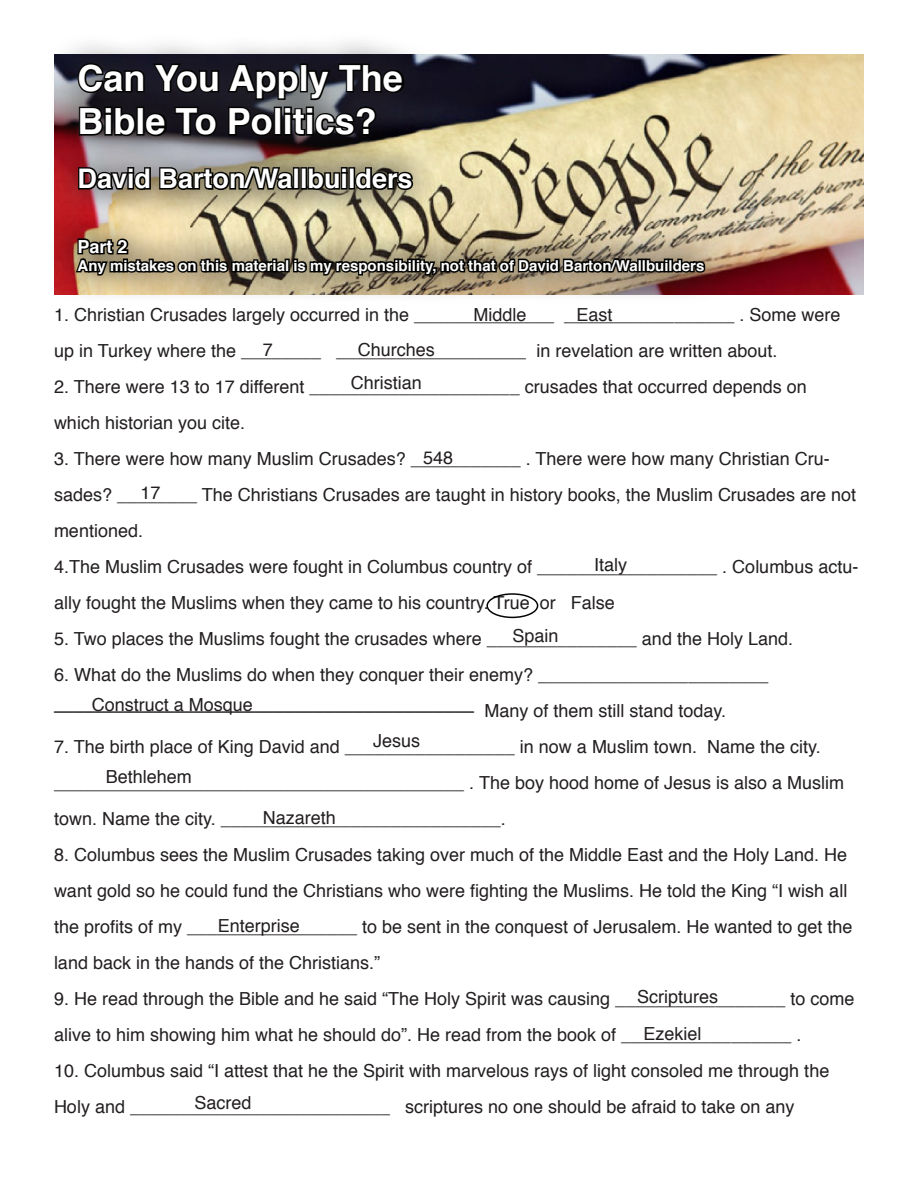
<style>
.page{position:relative;width:918px;height:1188px;background:#fff}
.page>*{position:absolute;margin:0;border:0;box-sizing:border-box;transform-origin:0 0}
.t1{font:700 36px "Helvetica";color:#fff}
.t2{font:700 27px "Helvetica";color:#fff}
.t3{font:18px/36px "Helvetica";color:#231f20}
.t4{font:700 18px "Helvetica";color:#fff}
.t5{font:700 15px "Helvetica";color:#fff}
</style>
<div class="page">
<img style="left:733px;top:54px;width:131px;height:240px">
<img style="left:54px;top:42px;width:679px;height:254px">
<svg style="left:76px;top:61px;width:330px;height:77px"></svg>
<svg style="left:77px;top:165px;width:75px;height:27px"></svg>
<svg style="left:158px;top:156px;width:137px;height:44px"></svg>
<div style="left:293px;top:167px;width:7px;height:23px;border:3px solid #040503"></div>
<div style="left:300px;top:167px;width:7px;height:23px;border:3px solid #040503"></div>
<svg style="left:306px;top:166px;width:36px;height:26px"></svg>
<div style="left:341px;top:167px;width:7px;height:7px;border:3px solid #040503"></div>
<div style="left:341px;top:172px;width:7px;height:18px;border:3px solid #040503"></div>
<div style="left:348px;top:167px;width:7px;height:23px;border:3px solid #040503"></div>
<svg style="left:353px;top:166px;width:62px;height:26px"></svg>
<svg style="left:74px;top:236px;width:634px;height:49px"></svg>
<div style="left:486px;top:593px;width:52px;height:25px;border:2px solid #040503;border-radius:50%"></div>
<p class="t1" style="left:78px;top:49px;width:327px">Can You Apply The</p>
<p class="t1" style="left:78px;top:92px;width:301px">Bible To Politics?</p>
<p class="t2" style="left:78px;top:157px;width:337px">David Barton/Wallbuilders</p>
<p class="t4" style="left:78px;top:232px;width:52px">Part 2</p>
<p class="t5" style="left:78px;top:254px;width:628px">Any mistakes on this material is my responsibility, not that of David Barton/Wallbuilders</p>
<p class="t3" style="left:54px;top:298px;width:788px">1. Christian Crusades largely occurred in the ______________ _________________ . Some were up in Turkey where the ________ ___________________ in revelation are written about.</p>
<p class="t3" style="left:54px;top:370px;width:754px">2. There were 13 to 17 different _____________________ crusades that occurred depends on</p>
<p class="t3" style="left:54px;top:406px;width:193px">which historian you cite.</p>
<p class="t3" style="left:54px;top:442px;width:804px">3. There were how many Muslim Crusades? ___________ . There were how many Christian Cru&shy;sades? ________ The Christians Crusades are taught in history books, the Muslim Crusades are not mentioned.</p>
<p class="t3" style="left:54px;top:550px;width:806px">4.The Muslim Crusades were fought in Columbus country of __________________ . Columbus actu&shy;ally fought the Muslims when they came to his country. True or False</p>
<p class="t3" style="left:54px;top:622px;width:741px">5. Two places the Muslims fought the crusades where _______________ and the Holy Land.</p>
<p class="t3" style="left:54px;top:658px;width:716px">6. What do the Muslims do when they conquer their enemy? _______________________</p>
<p class="t3" style="left:54px;top:694px;width:674px">–––––––––––––––––––––––––––––––––––––––––– Many of them still stand today.</p>
<p class="t3" style="left:54px;top:730px;width:768px">7. The birth place of King David and _________________ in now a Muslim town. Name the city.</p>
<p class="t3" style="left:54px;top:766px;width:792px">_________________________________________ . The boy hood home of Jesus is also a Muslim town. Name the city. ____________________________.</p>
<p class="t3" style="left:54px;top:838px;width:800px">8. Columbus sees the Muslim Crusades taking over much of the Middle East and the Holy Land. He want gold so he could fund the Christians who were fighting the Muslims. He told the King “I wish all the profits of my _________________ to be sent in the conquest of Jerusalem. He wanted to get the land back in the hands of the Christians.”</p>
<p class="t3" style="left:54px;top:982px;width:802px">9. He read through the Bible and he said “The Holy Spirit was causing _________________ to come alive to him showing him what he should do”. He read from the book of _________________ .</p>
<p class="t3" style="left:54px;top:1054px;width:777px">10. Columbus said “I attest that he the Spirit with marvelous rays of light consoled me through the<br>Holy and __________________________ scriptures no one should be afraid to take on any</p>
<p class="t3" style="left:473px;top:298px;width:55px">Middle</p>
<p class="t3" style="left:576px;top:298px;width:38px">East</p>
<p class="t3" style="left:263px;top:332px;width:12px">7</p>
<p class="t3" style="left:358px;top:332px;width:79px">Churches</p>
<p class="t3" style="left:351px;top:365px;width:73px">Christian</p>
<p class="t3" style="left:423px;top:440px;width:32px">548</p>
<p class="t3" style="left:140px;top:475px;width:22px">17</p>
<p class="t3" style="left:594px;top:547px;width:35px">Italy</p>
<p class="t3" style="left:512px;top:618px;width:48px">Spain</p>
<p class="t3" style="left:92px;top:687px;width:163px">Construct a Mosque</p>
<p class="t3" style="left:373px;top:723px;width:49px">Jesus</p>
<p class="t3" style="left:106px;top:759px;width:88px">Bethlehem</p>
<p class="t3" style="left:263px;top:800px;width:75px">Nazareth</p>
<p class="t3" style="left:218px;top:908px;width:84px">Enterprise</p>
<p class="t3" style="left:637px;top:979px;width:83px">Scriptures</p>
<p class="t3" style="left:644px;top:1016px;width:60px">Ezekiel</p>
<p class="t3" style="left:194px;top:1085px;width:59px">Sacred</p>
</div>
